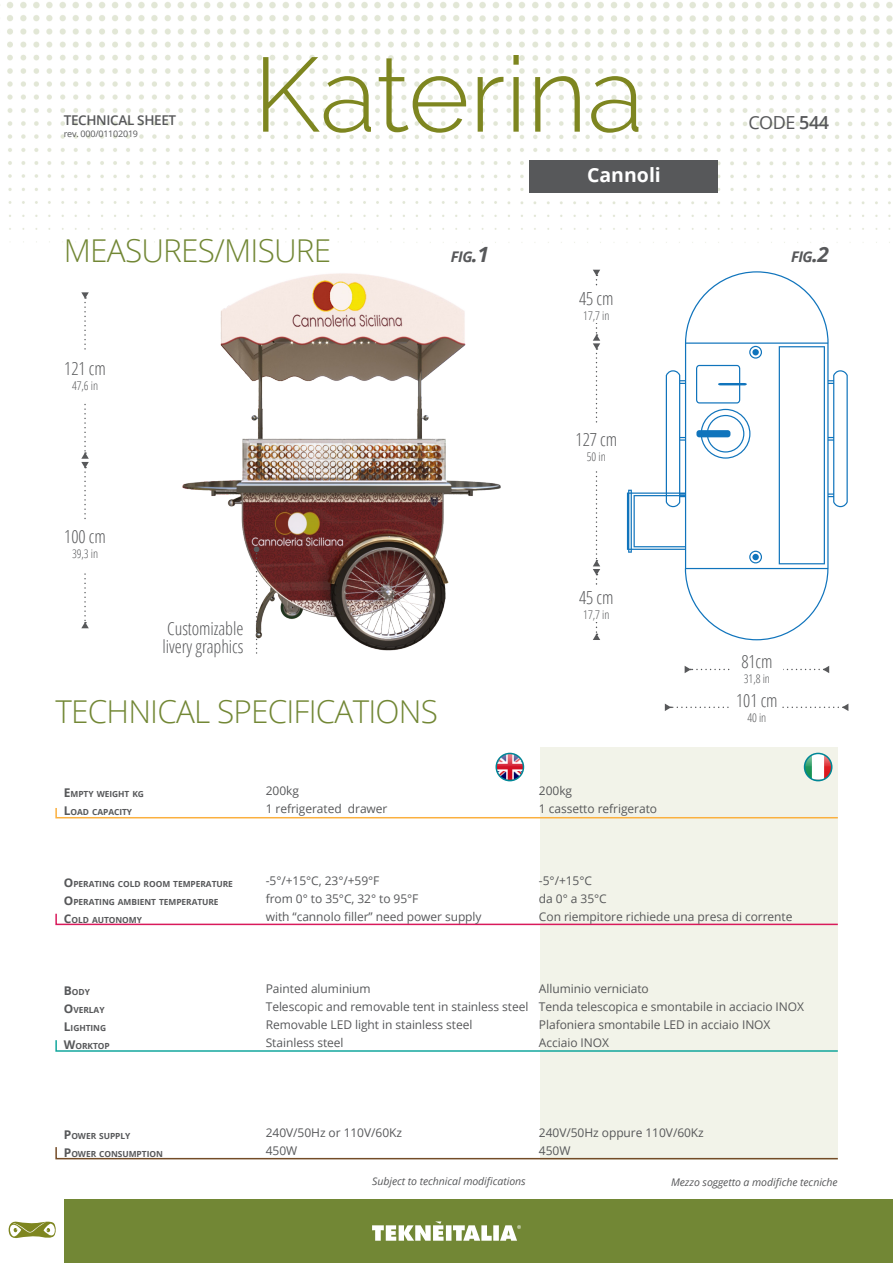
<style>
.page{position:relative;width:893px;height:1263px;background:#fff}
.page>*{position:absolute;margin:0;border:0;box-sizing:border-box;transform-origin:0 0}
.t1{font:300 105px "Raleway";color:#7e8620}
.t2{font:300 31.5px "Open Sans";letter-spacing:-.025em;color:#728735}
.t3{font:700 19.5px "Open Sans";color:#fff}
.t4{font:300 condensed 18px/18px "Open Sans";letter-spacing:-.005em;color:#57585a}
.t5{font:18px "Open Sans";color:#57585a}
.t6{font:italic 700 14.7px "Open Sans";letter-spacing:-.035em;color:#57585a}
.t7{font:600 13.5px "Open Sans";letter-spacing:-.025em;color:#57585a}
.t8{font:12px/18px "Open Sans";letter-spacing:-.005em;color:#57585a}
.t9{font:300 condensed 12px "Open Sans";letter-spacing:-.005em;color:#57585a}
.t10{font:italic 10.5px "Open Sans";letter-spacing:-.005em;color:#57585a}
.t11{font:9px "Open Sans";letter-spacing:-.025em;color:#57585a}
.t12{font:700 8.4px/18px "Open Sans";letter-spacing:-.005em;color:#57585a}
.s1{font-weight:600}
.s2{font-size:21px}
.s3{font-size:12px}
</style>
<div class="page">
<img style="left:7px;top:2px;width:886px;height:241px">
<div style="left:64px;top:1199px;width:829px;height:64px;background:#728735"></div>
<svg style="left:372px;top:1221px;width:149px;height:20px"></svg>
<svg style="left:8px;top:1221px;width:48px;height:17px"></svg>
<div style="left:540px;top:747px;width:298px;height:412px;background:#f2f3e9"></div>
<svg style="left:55px;top:808px;width:783px;height:11px"></svg>
<svg style="left:55px;top:913px;width:783px;height:13px"></svg>
<svg style="left:55px;top:1040px;width:783px;height:12px"></svg>
<svg style="left:55px;top:1147px;width:783px;height:13px"></svg>
<img style="left:496px;top:753px;width:27px;height:28px;border-radius:14px">
<div style="left:495px;top:753px;width:29px;height:28px;border:2px solid #008797;border-radius:50%"></div>
<img style="left:804px;top:753px;width:28px;height:28px;border-radius:14px">
<div style="left:804px;top:753px;width:28px;height:28px;border:2px solid #008797;border-radius:50%"></div>
<img style="left:183px;top:273px;width:317px;height:377px">
<svg style="left:593px;top:270px;width:7px;height:370px"></svg>
<div style="left:575px;top:587px;width:43px;height:35px;background:#fff"></div>
<div style="left:575px;top:288px;width:43px;height:35px;background:#fff"></div>
<svg style="left:685px;top:666px;width:144px;height:7px"></svg>
<div style="left:732px;top:653px;width:50px;height:33px;background:#fff"></div>
<svg style="left:665px;top:704px;width:183px;height:7px"></svg>
<div style="left:732px;top:691px;width:50px;height:33px;background:#fff"></div>
<svg style="left:254px;top:546px;width:5px;height:108px"></svg>
<svg style="left:81px;top:292px;width:8px;height:336px"></svg>
<div style="left:64px;top:520px;width:42px;height:50px;background:#fff"></div>
<svg style="left:627px;top:271px;width:221px;height:369px"></svg>
<svg style="left:749px;top:551px;width:13px;height:12px"></svg>
<div style="left:752px;top:554px;width:7px;height:6px;background:#1074bc;border-radius:50%"></div>
<svg style="left:749px;top:346px;width:13px;height:13px"></svg>
<div style="left:752px;top:349px;width:7px;height:6px;background:#1074bc;border-radius:50%"></div>
<svg style="left:779px;top:346px;width:46px;height:218px"></svg>
<svg style="left:696px;top:409px;width:54px;height:50px"></svg>
<svg style="left:696px;top:365px;width:51px;height:38px"></svg>
<div style="left:529px;top:161px;width:189px;height:32px;background:#57585a"></div>
<p class="t7" style="left:64px;top:111px;width:114px">TECHNICAL SHEET</p>
<p class="t11" style="left:64px;top:127px;width:76px">rev. 000/01102019</p>
<h1 class="t1" style="left:253px;top:33px;width:392px">Katerina</h1>
<h3 class="t3" style="left:587px;top:162px;width:75px">Cannoli</h3>
<h3 class="t5" style="left:748px;top:109px;width:82px">CODE <span class="s1">544</span></h3>
<h2 class="t2" style="left:64px;top:229px;width:269px">MEASURES/MISURE</h2>
<h3 class="t4" style="left:64px;top:359px;width:43px">121 cm</h3>
<p class="t9" style="left:72px;top:377px;width:28px">47,6 in</p>
<p class="t6" style="left:451px;top:246px;width:40px">fig<span class="s2">.1</span></p>
<p class="t6" style="left:791px;top:246px;width:40px">fig<span class="s2">.2</span></p>
<h3 class="t4" style="left:579px;top:289px;width:36px">45 cm</h3>
<p class="t9" style="left:583px;top:307px;width:28px">17,7 in</p>
<h3 class="t4" style="left:576px;top:429px;width:43px">127 cm</h3>
<p class="t9" style="left:587px;top:448px;width:20px">50 in</p>
<h3 class="t4" style="left:64px;top:527px;width:43px">100 cm</h3>
<p class="t9" style="left:72px;top:545px;width:28px">39,3 in</p>
<h3 class="t4" style="left:163px;top:619px;width:82px">Customizable livery graphics</h3>
<h2 class="t2" style="left:55px;top:689px;width:384px">TECHNICAL SPECIFICATIONS</h2>
<p class="t12" style="left:64px;top:785px;width:82px"><span class="s3">E</span>MPTY WEIGHT KG<br><span class="s3">L</span>OAD CAPACITY</p>
<p class="t8" style="left:266px;top:781px;width:123px">200kg<br>1 refrigerated drawer</p>
<h3 class="t4" style="left:579px;top:588px;width:36px">45 cm</h3>
<p class="t9" style="left:583px;top:606px;width:28px">17,7 in</p>
<p class="t8" style="left:539px;top:781px;width:120px">200kg<br>1 cassetto refrigerato</p>
<h3 class="t4" style="left:741px;top:652px;width:33px">81cm</h3>
<p class="t9" style="left:744px;top:671px;width:28px">31,8 in</p>
<h3 class="t4" style="left:736px;top:691px;width:43px">101 cm</h3>
<p class="t9" style="left:747px;top:709px;width:20px">40 in</p>
<p class="t12" style="left:64px;top:875px;width:171px"><span class="s3">O</span>PERATING COLD ROOM TEMPERATURE<br><span class="s3">O</span>PERATING AMBIENT TEMPERATURE<br><span class="s3">C</span>OLD AUTONOMY</p>
<p class="t12" style="left:64px;top:983px;width:47px"><span class="s3">B</span>ODY<br><span class="s3">O</span>VERLAY<br><span class="s3">L</span>IGHTING<br><span class="s3">W</span>ORKTOP</p>
<p class="t12" style="left:64px;top:1127px;width:100px"><span class="s3">P</span>OWER SUPPLY<br><span class="s3">P</span>OWER CONSUMPTION</p>
<p class="t8" style="left:266px;top:871px;width:217px">-5°/+15°C, 23°/+59°F<br>from 0° to 35°C, 32° to 95°F<br>with “cannolo filler” need power supply</p>
<p class="t8" style="left:539px;top:871px;width:255px">-5°/+15°C<br>da 0° a 35°C<br>Con riempitore richiede una presa di corrente</p>
<p class="t8" style="left:266px;top:979px;width:264px">Painted aluminium<br>Telescopic and removable tent in stainless steel<br>Removable LED light in stainless steel<br>Stainless steel</p>
<p class="t8" style="left:539px;top:979px;width:267px">Alluminio verniciato<br>Tenda telescopica e smontabile in acciacio INOX<br>Plafoniera smontabile LED in acciaio INOX<br>Acciaio INOX</p>
<p class="t8" style="left:266px;top:1123px;width:138px">240V/50Hz or 110V/60Kz<br>450W</p>
<p class="t8" style="left:539px;top:1123px;width:166px">240V/50Hz oppure 110V/60Kz<br>450W</p>
<p class="t10" style="left:372px;top:1174px;width:155px">Subject to technical modifications</p>
<p class="t10" style="left:671px;top:1175px;width:168px">Mezzo soggetto a modifiche tecniche</p>
</div>
